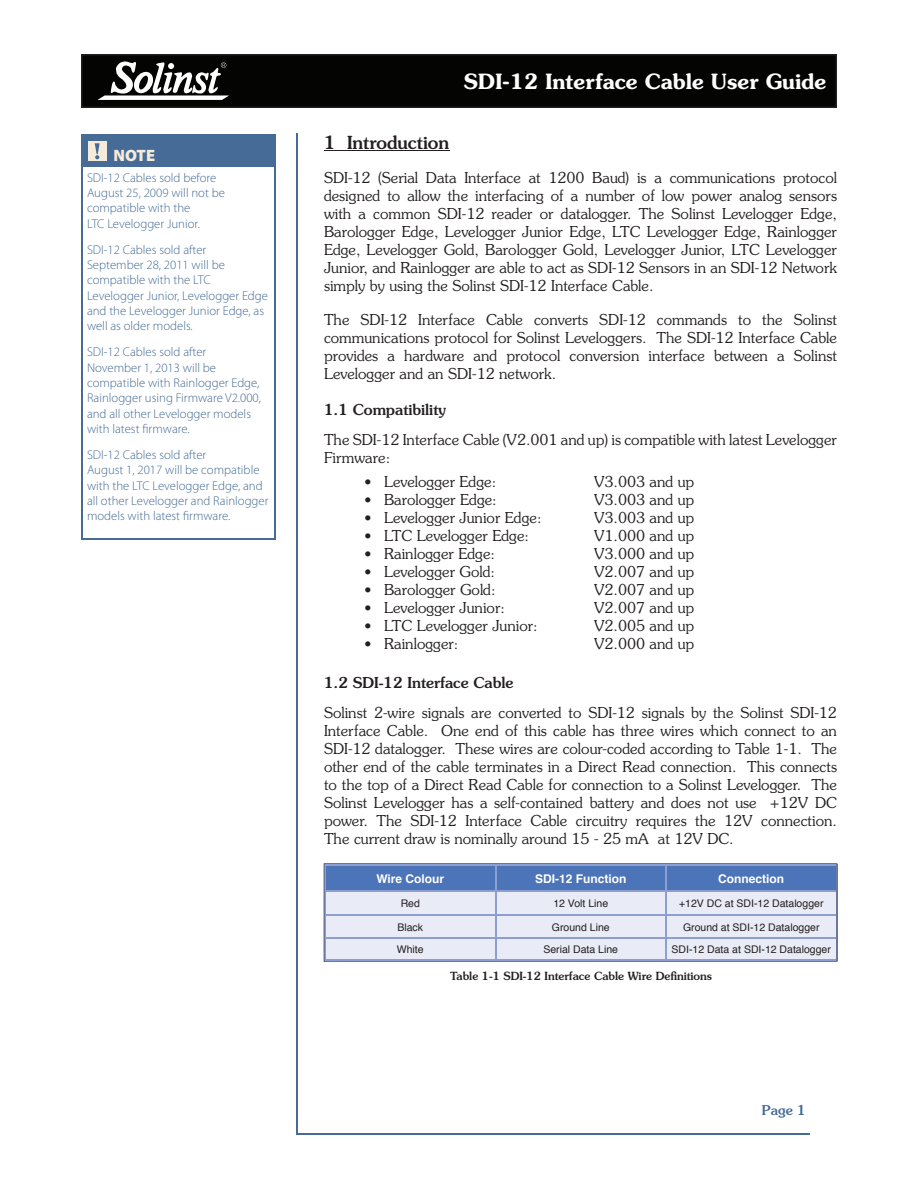
<style>
.page{position:relative;width:918px;height:1188px;background:#fff}
.page>*{position:absolute;margin:0;border:0;box-sizing:border-box;transform-origin:0 0}
.t1{font:600 21px "Souvenir Std";color:#fff}
.t2{font:500 18px "Souvenir Std";color:#231f20}
.t3{font:900 16.5px "Myriad Pro";color:#f6eada}
.t4{font:300 15px/18px "Souvenir Std";color:#231f20;text-align:justify}
.t5{font:500 15px "Souvenir Std";color:#231f20}
.t6{font:500 13.5px "Souvenir Std";color:#456b96}
.t7{font:300 12.75px/15.3px "Myriad Pro";color:#456b96}
.t8{font:700 12px "Helvetica";color:#fff}
.t9{font:500 11.25px "Souvenir Std";color:#231f20}
.t10{font:10.5px "Helvetica";color:#231f20}
</style>
<div class="page">
<svg style="left:81px;top:54px;width:756px;height:54px;background:#121211"></svg>
<hr style="left:297px;top:134px;width:1px;height:1000px;background:#456b96">
<hr style="left:297px;top:1133px;width:513px;height:2px;background:#456b96">
<hr style="left:324px;top:150px;width:125px;height:1px;background:#231f20">
<svg style="left:324px;top:863px;width:513px;height:99px;background:#b6c3e0"></svg>
<div style="left:82px;top:135px;width:193px;height:32px;background:#456b96"></div>
<hr style="left:81px;top:167px;width:1px;height:372px;background:#456b96">
<hr style="left:275px;top:167px;width:1px;height:372px;background:#456b96">
<hr style="left:81px;top:539px;width:195px;height:1px;background:#456b96">
<hr style="left:81px;top:135px;width:195px;height:1px;background:#456b96">
<hr style="left:81px;top:136px;width:1px;height:31px;background:#456b96">
<hr style="left:275px;top:136px;width:1px;height:31px;background:#456b96">
<div style="left:88px;top:141px;width:19px;height:20px;background:#f6eada"></div>
<svg style="left:95px;top:143px;width:5px;height:16px"></svg>
<p class="t3" style="left:113px;top:146px;width:43px">NOTE</p>
<p class="t7" style="left:87px;top:170px;width:140px">SDI-12 Cables sold before<br>August 25, 2009 will not be compatible with the<br>LTC Levelogger Junior.</p>
<p class="t7" style="left:87px;top:242px;width:182px">SDI-12 Cables sold after<br>September 28, 2011 will be compatible with the LTC<br>Levelogger Junior, Levelogger Edge and the Levelogger Junior Edge, as well as older models.</p>
<p class="t7" style="left:87px;top:345px;width:176px">SDI-12 Cables sold after<br>November 1, 2013 will be compatible with Rainlogger Edge,<br>Rainlogger using Firmware V2.000, and all other Levelogger models with latest firmware.</p>
<p class="t7" style="left:87px;top:447px;width:183px">SDI-12 Cables sold after<br>August 1, 2017 will be compatible with the LTC Levelogger Edge, and all other Levelogger and Rainlogger models with latest firmware.</p>
<h1 class="t1" style="left:464px;top:68px;width:364px">SDI-12 Interface Cable User Guide</h1>
<p class="t2" style="left:324px;top:131px;width:127px">1 Introduction</p>
<p class="t4" style="left:324px;top:168px;width:515px">SDI-12 (Serial Data Interface at 1200 Baud) is a communications protocol designed to allow the interfacing of a number of low power analog sensors with a common SDI-12 reader or datalogger. The Solinst Levelogger Edge, Barologger Edge, Levelogger Junior Edge, LTC Levelogger Edge, Rainlogger Edge, Levelogger Gold, Barologger Gold, Levelogger Junior, LTC Levelogger Junior, and Rainlogger are able to act as SDI-12 Sensors in an SDI-12 Network simply by using the Solinst SDI-12 Interface Cable.</p>
<p class="t4" style="left:324px;top:311px;width:515px">The SDI-12 Interface Cable converts SDI-12 commands to the Solinst communications protocol for Solinst Leveloggers. The SDI-12 Interface Cable provides a hardware and protocol conversion interface between a Solinst Levelogger and an SDI-12 network.</p>
<p class="t5" style="left:324px;top:400px;width:124px">1.1 Compatibility</p>
<p class="t4" style="left:324px;top:430px;width:514px">The SDI-12 Interface Cable (V2.001 and up) is compatible with latest Levelogger<br>Firmware:</p>
<p class="t4" style="left:364px;top:473px;width:133px">• Levelogger Edge:</p>
<p class="t4" style="left:594px;top:473px;width:102px">V3.003 and up</p>
<p class="t4" style="left:364px;top:491px;width:134px">• Barologger Edge:</p>
<p class="t4" style="left:594px;top:491px;width:102px">V3.003 and up</p>
<p class="t4" style="left:364px;top:509px;width:178px">• Levelogger Junior Edge:</p>
<p class="t4" style="left:594px;top:509px;width:102px">V3.003 and up</p>
<p class="t4" style="left:364px;top:527px;width:166px">• LTC Levelogger Edge:</p>
<p class="t4" style="left:594px;top:527px;width:102px">V1.000 and up</p>
<p class="t4" style="left:364px;top:545px;width:132px">• Rainlogger Edge:</p>
<p class="t4" style="left:594px;top:545px;width:102px">V3.000 and up</p>
<p class="t4" style="left:364px;top:563px;width:132px">• Levelogger Gold:</p>
<p class="t4" style="left:594px;top:563px;width:102px">V2.007 and up</p>
<p class="t4" style="left:364px;top:581px;width:133px">• Barologger Gold:</p>
<p class="t4" style="left:594px;top:581px;width:102px">V2.007 and up</p>
<p class="t4" style="left:364px;top:599px;width:142px">• Levelogger Junior:</p>
<p class="t4" style="left:594px;top:599px;width:102px">V2.007 and up</p>
<p class="t4" style="left:364px;top:617px;width:175px">• LTC Levelogger Junior:</p>
<p class="t4" style="left:594px;top:617px;width:102px">V2.005 and up</p>
<p class="t4" style="left:364px;top:635px;width:95px">• Rainlogger:</p>
<p class="t4" style="left:594px;top:635px;width:102px">V2.000 and up</p>
<p class="t5" style="left:324px;top:673px;width:191px">1.2 SDI-12 Interface Cable</p>
<p class="t4" style="left:324px;top:703px;width:515px">Solinst 2-wire signals are converted to SDI-12 signals by the Solinst SDI-12<br>Interface Cable. One end of this cable has three wires which connect to an SDI-12 datalogger. These wires are colour-coded according to Table 1-1. The other end of the cable terminates in a Direct Read connection. This connects to the top of a Direct Read Cable for connection to a Solinst Levelogger. The Solinst Levelogger has a self-contained battery and does not use +12V DC power. The SDI-12 Interface Cable circuitry requires the 12V connection.<br>The current draw is nominally around 15 - 25 mA at 12V DC.</p>
<p class="t8" style="left:376px;top:870px;width:69px">Wire Colour</p>
<p class="t8" style="left:535px;top:870px;width:93px">SDI-12 Function</p>
<p class="t8" style="left:718px;top:870px;width:67px">Connection</p>
<p class="t10" style="left:401px;top:897px;width:21px">Red</p>
<p class="t10" style="left:553px;top:897px;width:56px">12 Volt Line</p>
<p class="t10" style="left:679px;top:897px;width:146px">+12V DC at SDI-12 Datalogger</p>
<p class="t10" style="left:397px;top:920px;width:27px">Black</p>
<p class="t10" style="left:552px;top:920px;width:59px">Ground Line</p>
<p class="t10" style="left:683px;top:920px;width:138px">Ground at SDI-12 Datalogger</p>
<p class="t10" style="left:397px;top:943px;width:28px">White</p>
<p class="t10" style="left:543px;top:943px;width:76px">Serial Data Line</p>
<p class="t10" style="left:672px;top:943px;width:161px">SDI-12 Data at SDI-12 Datalogger</p>
<p class="t9" style="left:450px;top:969px;width:263px">Table 1-1 SDI-12 Interface Cable Wire Definitions</p>
<p class="t6" style="left:762px;top:1102px;width:45px">Page 1</p>
</div>
